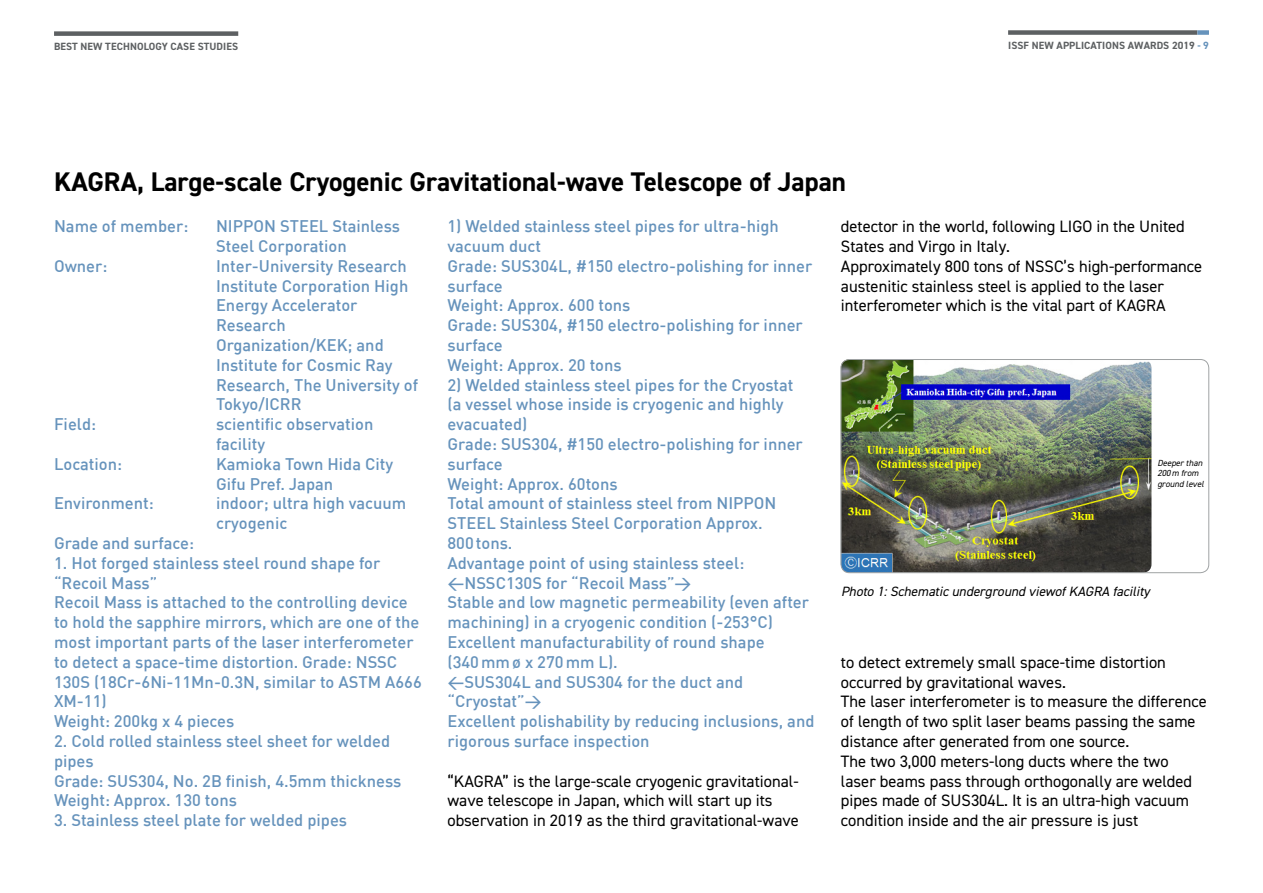
<style>
.page{position:relative;width:1263px;height:893px;background:#fff}
.page>*{position:absolute;margin:0;border:0;box-sizing:border-box;transform-origin:0 0}
.t1{font:700 27px "DIN2014";color:#000}
.t2{font:500 16.5px/19.8px "DIN";color:#6693bc}
.t3{font:16.5px/19.8px "DIN2014";color:#000}
.t4{font:italic 13.5px "DIN2014";color:#000}
.t5{font:700 10.5px "DIN2014";letter-spacing:.01em;color:#5d6062}
.t6{font:italic 8.85px/10.6px "DIN2014";color:#000}
.s1{color:#6693bc}
</style>
<div class="page">
<div style="left:1008px;top:30px;width:189px;height:5px;background:#5d6062"></div>
<div style="left:1197px;top:30px;width:12px;height:5px;background:#6693bc"></div>
<div style="left:54px;top:31px;width:184px;height:5px;background:#5d6062"></div>
<img style="left:841px;top:359px;width:310px;height:214px">
<div style="left:841px;top:359px;width:368px;height:214px;border:1px solid #a0a3a4;border-radius:9px"></div>
<p class="t5" style="left:54px;top:40px;width:186px">BEST NEW TECHNOLOGY CASE STUDIES</p>
<p class="t5" style="left:1008px;top:38px;width:202px">ISSF NEW APPLICATIONS AWARDS 2019 <span class="s1">- 9</span></p>
<h1 class="t1" style="left:54px;top:164px;width:793px">KAGRA, Large-scale Cryogenic Gravitational-wave Telescope of Japan</h1>
<p class="t2" style="left:54px;top:216px;width:136px">Name of member:</p>
<p class="t2" style="left:216px;top:216px;width:186px">NIPPON STEEL Stainless<br>Steel Corporation</p>
<p class="t2" style="left:54px;top:255px;width:55px">Owner:</p>
<p class="t2" style="left:216px;top:255px;width:204px">Inter-University Research<br>Institute Corporation High<br>Energy Accelerator<br>Research<br>Organization/KEK; and<br>Institute for Cosmic Ray<br>Research, The University of<br>Tokyo/ICRR</p>
<p class="t2" style="left:54px;top:414px;width:44px">Field:</p>
<p class="t2" style="left:216px;top:414px;width:159px">scientific observation facility</p>
<p class="t2" style="left:54px;top:453px;width:70px">Location:</p>
<p class="t2" style="left:216px;top:453px;width:179px">Kamioka Town Hida City<br>Gifu Pref. Japan</p>
<p class="t2" style="left:54px;top:493px;width:101px">Environment:</p>
<p class="t2" style="left:216px;top:493px;width:192px">indoor; ultra high vacuum cryogenic</p>
<p class="t2" style="left:54px;top:533px;width:142px">Grade and surface:</p>
<p class="t2" style="left:54px;top:552px;width:369px">1. Hot forged stainless steel round shape for “Recoil Mass”<br>Recoil Mass is attached to the controlling device to hold the sapphire mirrors, which are one of the most important parts of the laser interferometer to detect a space-time distortion. Grade: NSSC 130S (18Cr-6Ni-11Mn-0.3N, similar to ASTM A666<br>XM-11)<br>Weight: 200kg x 4 pieces</p>
<p class="t2" style="left:54px;top:731px;width:349px">2. Cold rolled stainless steel sheet for welded pipes<br>Grade: SUS304, No. 2B finish, 4.5mm thickness<br>Weight: Approx. 130 tons</p>
<p class="t2" style="left:54px;top:810px;width:295px">3. Stainless steel plate for welded pipes</p>
<p class="t2" style="left:447px;top:216px;width:366px">1) Welded stainless steel pipes for ultra-high vacuum duct<br>Grade: SUS304L, #150 electro-polishing for inner surface<br>Weight: Approx. 600 tons<br>Grade: SUS304, #150 electro-polishing for inner surface<br>Weight: Approx. 20 tons</p>
<p class="t2" style="left:447px;top:374px;width:368px">2) Welded stainless steel pipes for the Cryostat<br>(a vessel whose inside is cryogenic and highly evacuated)<br>Grade: SUS304, #150 electro-polishing for inner surface<br>Weight: Approx. 60tons<br>Total amount of stainless steel from NIPPON STEEL Stainless Steel Corporation Approx.<br>800tons.<br>Advantage point of using stainless steel: &lt;NSSC130S for “Recoil Mass”&gt;<br>Stable and low magnetic permeability (even after machining) in a cryogenic condition (-253°C)<br>Excellent manufacturability of round shape (340mmø x 270mm L).<br>&lt;SUS304L and SUS304 for the duct and “Cryostat”&gt;<br>Excellent polishability by reducing inclusions, and rigorous surface inspection</p>
<p class="t3" style="left:447px;top:771px;width:353px">“KAGRA” is the large-scale cryogenic gravitational&shy;wave telescope in Japan, which will start up its observation in 2019 as the third gravitational-wave</p>
<p class="t3" style="left:841px;top:216px;width:363px">detector in the world, following LIGO in the United States and Virgo in Italy.<br>Approximately 800 tons of NSSC’s high-performance austenitic stainless steel is applied to the laser interferometer which is the vital part of KAGRA</p>
<p class="t6" style="left:1157px;top:457px;width:50px">Deeperthan<br>200m from ground level</p>
<p class="t4" style="left:841px;top:583px;width:314px">Photo 1:Schematic underground viewofKAGRA facility</p>
<p class="t3" style="left:841px;top:652px;width:367px">to detect extremely small space-time distortion occurred by gravitational waves.<br>The laser interferometer is to measure the difference of length of two split laser beams passing the same distance after generated from one source.<br>The two 3,000 meters-long ducts where the two laser beams pass through orthogonally are welded pipes made of SUS304L. It is an ultra-high vacuum condition inside and the air pressure is just</p>
</div>
